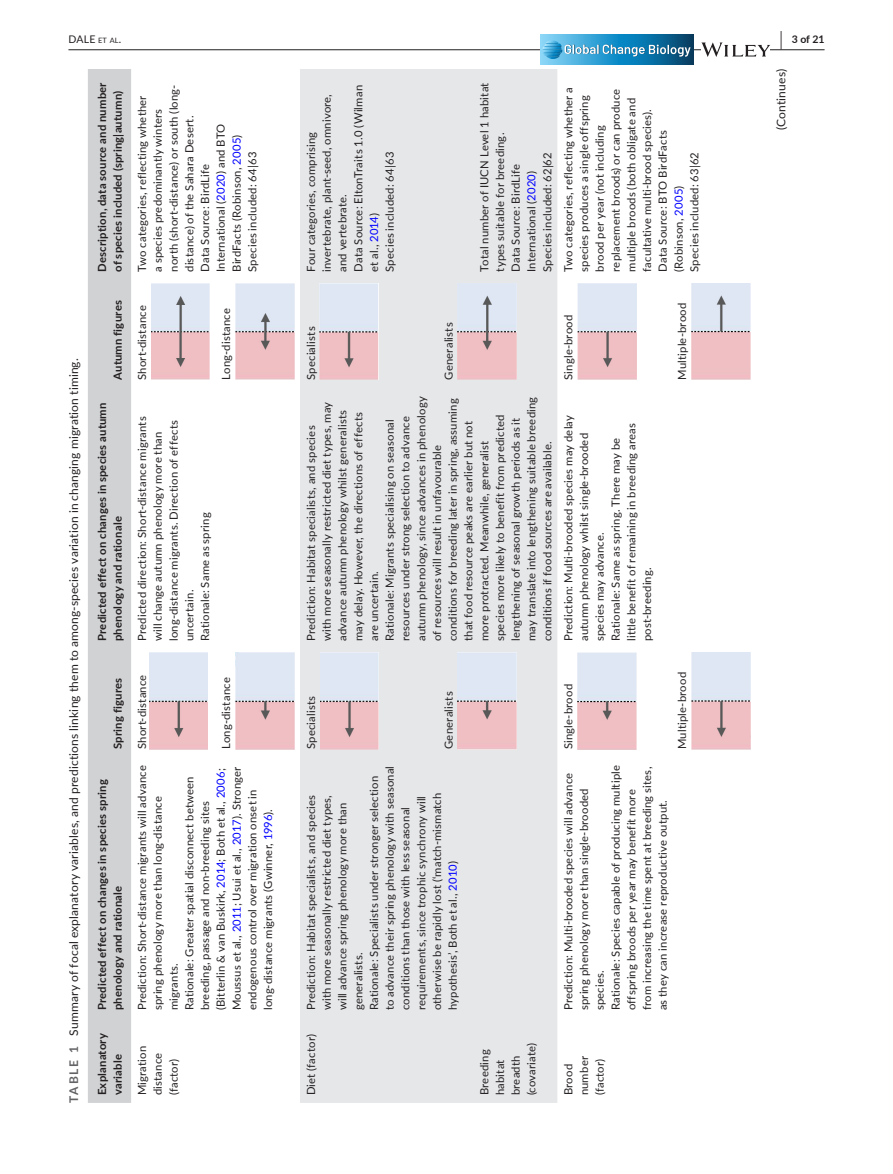
<style>
.page{position:relative;width:893px;height:1174px;background:#fff}
.page>*{position:absolute;margin:0;border:0;box-sizing:border-box;transform-origin:0 0}
.t1{font:12px "Lato";letter-spacing:.015em;color:#231f20}
.t2{font:11.25px/15.8px "Lato";letter-spacing:.015em;color:#231f20}
.t3{font:700 11.25px/15.8px "Lato";letter-spacing:.02em;color:#231f20}
.t4{font:10.5px "Lato";color:#231f20}
.t5{font:700 10.5px "Lato";color:#231f20}
.s1{font-size:7.35px}
.s2{font-size:19.5px}
.s3{font-weight:700;color:#636366}
.s4{color:#00f}
</style>
<div class="page">
<hr style="left:68px;top:49px;width:756px;height:1px;background:#231f20">
<svg style="left:541px;top:64px;width:153px;height:1px"></svg>
<svg style="left:541px;top:35px;width:153px;height:29px;background:#2b8bbb"></svg>
<svg style="left:543px;top:40px;width:148px;height:19px;background:#4799c1"></svg>
<svg style="left:701px;top:42px;width:69px;height:15px"></svg>
<div style="left:88px;top:69px;width:43px;height:1034px;background:#d1d2d4"></div>
<div style="left:300px;top:69px;width:257px;height:1034px;background:#e6e7e9"></div>
<img style="left:149px;top:652px;width:59px;height:97px">
<img style="left:151px;top:283px;width:59px;height:97px">
<img style="left:235px;top:652px;width:59px;height:97px">
<img style="left:235px;top:283px;width:59px;height:97px">
<img style="left:320px;top:652px;width:59px;height:97px">
<img style="left:319px;top:283px;width:60px;height:97px">
<img style="left:458px;top:652px;width:58px;height:97px">
<img style="left:458px;top:284px;width:58px;height:96px">
<img style="left:577px;top:652px;width:59px;height:97px">
<img style="left:577px;top:283px;width:59px;height:97px">
<img style="left:691px;top:653px;width:59px;height:96px">
<img style="left:691px;top:284px;width:59px;height:96px">
<p class="t4" style="left:68px;top:31px;width:54px">DALE <span class="s1">et al</span>.</p>
<p class="t5" style="left:780px;top:31px;width:46px"><span class="s2">|</span> 3 of 21</p>
<p class="t1" style="left:65px;top:1102px;width:746px;rotate:-90deg"><span class="s3">TABLE 1</span> Summary of focal explanatory variables, and predictions linking them to among-species variation in changing migration timing.</p>
<p class="t3" style="left:94px;top:272px;width:191px;rotate:-90deg">Description, data source and number of species included (spring|autumn)</p>
<p class="t3" style="left:109px;top:380px;width:81px;rotate:-90deg">Autumn figures</p>
<p class="t3" style="left:94px;top:641px;width:240px;rotate:-90deg">Predicted effect on changes in species autumn phenology and rationale</p>
<p class="t3" style="left:109px;top:749px;width:73px;rotate:-90deg">Spring figures</p>
<p class="t3" style="left:94px;top:1010px;width:232px;rotate:-90deg">Predicted effect on changes in species spring phenology and rationale</p>
<p class="t3" style="left:94px;top:1095px;width:64px;rotate:-90deg">Explanatory variable</p>
<p class="t2" style="left:134px;top:272px;width:189px;rotate:-90deg">Two categories, reflecting whether<br>a species predominantly winters north (short-distance) or south (long&shy;distance) of the Sahara Desert.<br>Data Source: BirdLife<br>International (<span class="s4">2020</span>) and BTO<br>BirdFacts (Robinson, <span class="s4">2005</span>)<br>Species included: 64|63</p>
<p class="t2" style="left:134px;top:380px;width:76px;rotate:-90deg">Short-distance</p>
<p class="t2" style="left:218px;top:380px;width:73px;rotate:-90deg">Long-distance</p>
<p class="t2" style="left:134px;top:641px;width:226px;rotate:-90deg">Predicted direction: Short-distance migrants will change autumn phenology more than long-distance migrants. Direction of effects uncertain.<br>Rationale: Same as spring</p>
<p class="t2" style="left:134px;top:749px;width:76px;rotate:-90deg">Short-distance</p>
<p class="t2" style="left:218px;top:749px;width:73px;rotate:-90deg">Long-distance</p>
<p class="t2" style="left:134px;top:1010px;width:246px;rotate:-90deg">Prediction: Short-distance migrants will advance spring phenology more than long-distance migrants.<br>Rationale: Greater spatial disconnect between breeding, passage and non-breeding sites (Bitterlin &amp; van Buskirk, <span class="s4">2014</span>; Both et al., <span class="s4">2006</span>; Moussus et al., <span class="s4">2011</span>; Usui et al., <span class="s4">2017</span>). Stronger endogenous control over migration onset in long-distance migrants (Gwinner, <span class="s4">1996</span>).</p>
<p class="t2" style="left:134px;top:1095px;width:51px;rotate:-90deg">Migration distance (factor)</p>
<p class="t2" style="left:303px;top:272px;width:188px;rotate:-90deg">Four categories, comprising invertebrate, plant-seed, omnivore, and vertebrate.<br>Data Source: EltonTraits 1.0 (Wilman et al., <span class="s4">2014</span>)<br>Species included: 64|63</p>
<p class="t2" style="left:476px;top:272px;width:191px;rotate:-90deg">Total number of IUCN Level 1 habitat types suitable for breeding.<br>Data Source: BirdLife<br>International (<span class="s4">2020</span>)<br>Species included: 62|62</p>
<p class="t2" style="left:560px;top:272px;width:186px;rotate:-90deg">Two categories, reflecting whether a species produces a single offspring brood per year (not including replacement broods) or can produce multiple broods (both obligate and facultative multi-brood species).<br>Data Source: BTO BirdFacts (Robinson, <span class="s4">2005</span>)<br>Species included: 63|62</p>
<p class="t2" style="left:303px;top:380px;width:55px;rotate:-90deg">Specialists</p>
<p class="t2" style="left:440px;top:380px;width:59px;rotate:-90deg">Generalists</p>
<p class="t2" style="left:303px;top:641px;width:246px;rotate:-90deg">Prediction: Habitat specialists, and species<br>with more seasonally restricted diet types, may advance autumn phenology whilst generalists may delay. However, the directions of effects are uncertain.<br>Rationale: Migrants specialising on seasonal resources under strong selection to advance autumn phenology, since advances in phenology of resources will result in unfavourable conditions for breeding later in spring, assuming that food resource peaks are earlier but not more protracted. Meanwhile, generalist<br>species more likely to benefit from predicted lengthening of seasonal growth periods as it may translate into lengthening suitable breeding conditions if food sources are available.</p>
<p class="t2" style="left:560px;top:380px;width:67px;rotate:-90deg">Single-brood</p>
<p class="t2" style="left:560px;top:641px;width:227px;rotate:-90deg">Prediction: Multi-brooded species may delay autumn phenology whilst single-brooded species may advance.<br>Rationale: Same as spring. There may be little benefit of remaining in breeding areas post-breeding.</p>
<p class="t2" style="left:674px;top:380px;width:79px;rotate:-90deg">Multiple-brood</p>
<p class="t2" style="left:303px;top:749px;width:55px;rotate:-90deg">Specialists</p>
<p class="t2" style="left:440px;top:749px;width:59px;rotate:-90deg">Generalists</p>
<p class="t2" style="left:303px;top:1010px;width:246px;rotate:-90deg">Prediction: Habitat specialists, and species<br>with more seasonally restricted diet types,<br>will advance spring phenology more than generalists.<br>Rationale: Specialists under stronger selection to advance their spring phenology with seasonal conditions than those with less seasonal requirements, since trophic synchrony will otherwise be rapidly lost (‘match-mismatch hypothesis’, Both et al., <span class="s4">2010</span>)</p>
<p class="t2" style="left:303px;top:1095px;width:63px;rotate:-90deg">Diet (factor)</p>
<p class="t2" style="left:476px;top:1095px;width:54px;rotate:-90deg">Breeding habitat breadth (covariate)</p>
<p class="t2" style="left:560px;top:749px;width:67px;rotate:-90deg">Single-brood</p>
<p class="t2" style="left:560px;top:1010px;width:247px;rotate:-90deg">Prediction: Multi-brooded species will advance spring phenology more than single-brooded species.<br>Rationale: Species capable of producing multiple offspring broods per year may benefit more from increasing the time spent at breeding sites, as they can increase reproductive output.</p>
<p class="t2" style="left:674px;top:749px;width:79px;rotate:-90deg">Multiple-brood</p>
<p class="t2" style="left:560px;top:1095px;width:41px;rotate:-90deg">Brood number (factor)</p>
<p class="t1" style="left:773px;top:130px;width:63px;rotate:-90deg">(Continues)</p>
</div>
